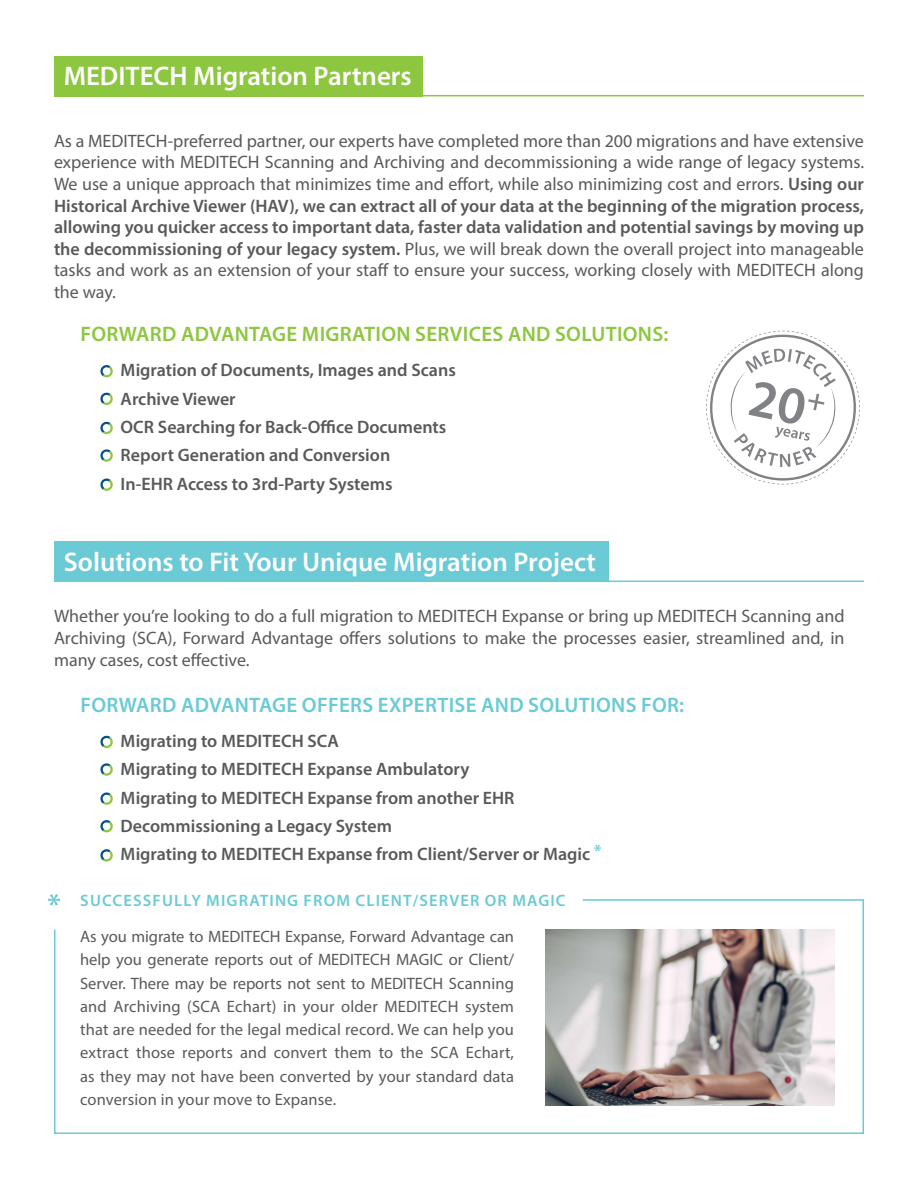
<style>
.page{position:relative;width:918px;height:1188px;background:#fff}
.page>*{position:absolute;margin:0;border:0;box-sizing:border-box;transform-origin:0 0}
.t1{font:600 27px "Myriad Pro";color:#fff}
.t2{font:600 21px "Myriad Pro";letter-spacing:.015em;color:#6acad5}
.t3{font:600 21px "Myriad Pro";letter-spacing:.015em;color:#8dc63f}
.t4{font:18px/21.6px "Myriad Pro";color:#58595b;text-align:justify}
.t5{font:600 18px/28.3px "Myriad Pro";color:#58595b}
.t6{font:16.5px/23.2px "Myriad Pro";letter-spacing:.01em;color:#58595b;text-align:justify}
.t7{font:600 16.5px "Myriad Pro";letter-spacing:.07em;color:#6acad5}
.s1{font-weight:600}
</style>
<div class="page">
<svg style="left:54px;top:899px;width:810px;height:235px"></svg>
<div style="left:54px;top:541px;width:554px;height:41px;background:#6acad5"></div>
<hr style="left:226px;top:581px;width:638px;height:1px;background:#6acad5">
<div style="left:54px;top:56px;width:368px;height:41px;background:#8dc63f"></div>
<hr style="left:226px;top:95px;width:638px;height:1px;background:#8dc63f">
<svg style="left:706px;top:330px;width:154px;height:155px"></svg>
<svg style="left:48px;top:894px;width:12px;height:12px"></svg>
<svg style="left:100px;top:365px;width:13px;height:13px"></svg>
<svg style="left:100px;top:392px;width:13px;height:13px"></svg>
<svg style="left:100px;top:421px;width:13px;height:14px"></svg>
<svg style="left:100px;top:449px;width:13px;height:13px"></svg>
<svg style="left:100px;top:478px;width:13px;height:13px"></svg>
<svg style="left:100px;top:735px;width:13px;height:14px"></svg>
<svg style="left:100px;top:763px;width:13px;height:13px"></svg>
<svg style="left:100px;top:792px;width:13px;height:13px"></svg>
<svg style="left:100px;top:820px;width:13px;height:13px"></svg>
<svg style="left:100px;top:849px;width:13px;height:13px"></svg>
<h1 class="t1" style="left:64px;top:59px;width:350px">MEDITECH Migration Partners</h1>
<p class="t4" style="left:54px;top:130px;width:812px">As a MEDITECH-preferred partner, our experts have completed more than 200 migrations and have extensive experience with MEDITECH Scanning and Archiving and decommissioning a wide range of legacy systems.<br>We use a unique approach that minimizes time and effort, while also minimizing cost and errors. <span class="s1">Using our Historical Archive Viewer (HAV), we can extract all of your data at the beginning of the migration process, allowing you quicker access to important data, faster data validation and potential savings by moving up the decommissioning of your legacy system.</span> Plus, we will break down the overall project into manageable tasks and work as an extension of your staff to ensure your success, working closely with MEDITECH along the way.</p>
<p class="t3" style="left:80px;top:321px;width:590px">FORWARD ADVANTAGE MIGRATION SERVICES AND SOLUTIONS:</p>
<p class="t5" style="left:121px;top:356px;width:337px">Migration of Documents, Images and Scans Archive Viewer<br>OCR Searching for Back-Office Documents Report Generation and Conversion<br>In-EHR Access to 3rd-Party Systems</p>
<h1 class="t1" style="left:64px;top:545px;width:534px">Solutions to Fit Your Unique Migration Project</h1>
<p class="t4" style="left:54px;top:605px;width:792px">Whether you’re looking to do a full migration to MEDITECH Expanse or bring up MEDITECH Scanning and Archiving (SCA), Forward Advantage offers solutions to make the processes easier, streamlined and, in many cases, cost effective.</p>
<p class="t2" style="left:80px;top:692px;width:605px">FORWARD ADVANTAGE OFFERS EXPERTISE AND SOLUTIONS FOR:</p>
<p class="t5" style="left:121px;top:726px;width:483px">Migrating to MEDITECH SCA<br>Migrating to MEDITECH Expanse Ambulatory<br>Migrating to MEDITECH Expanse from another EHR Decommissioning a Legacy System<br>Migrating to MEDITECH Expanse from Client/Server or Magic <sup>*</sup></p>
<p class="t7" style="left:80px;top:890px;width:487px">SUCCESSFULLY MIGRATING FROM CLIENT/SERVER OR MAGIC</p>
<p class="t6" style="left:80px;top:925px;width:435px">As you migrate to MEDITECH Expanse, Forward Advantage can help you generate reports out of MEDITECH MAGIC or Client/ Server. There may be reports not sent to MEDITECH Scanning and Archiving (SCA Echart) in your older MEDITECH system that are needed for the legal medical record. We can help you extract those reports and convert them to the SCA Echart, as they may not have been converted by your standard data conversion in your move to Expanse.</p>
</div>
